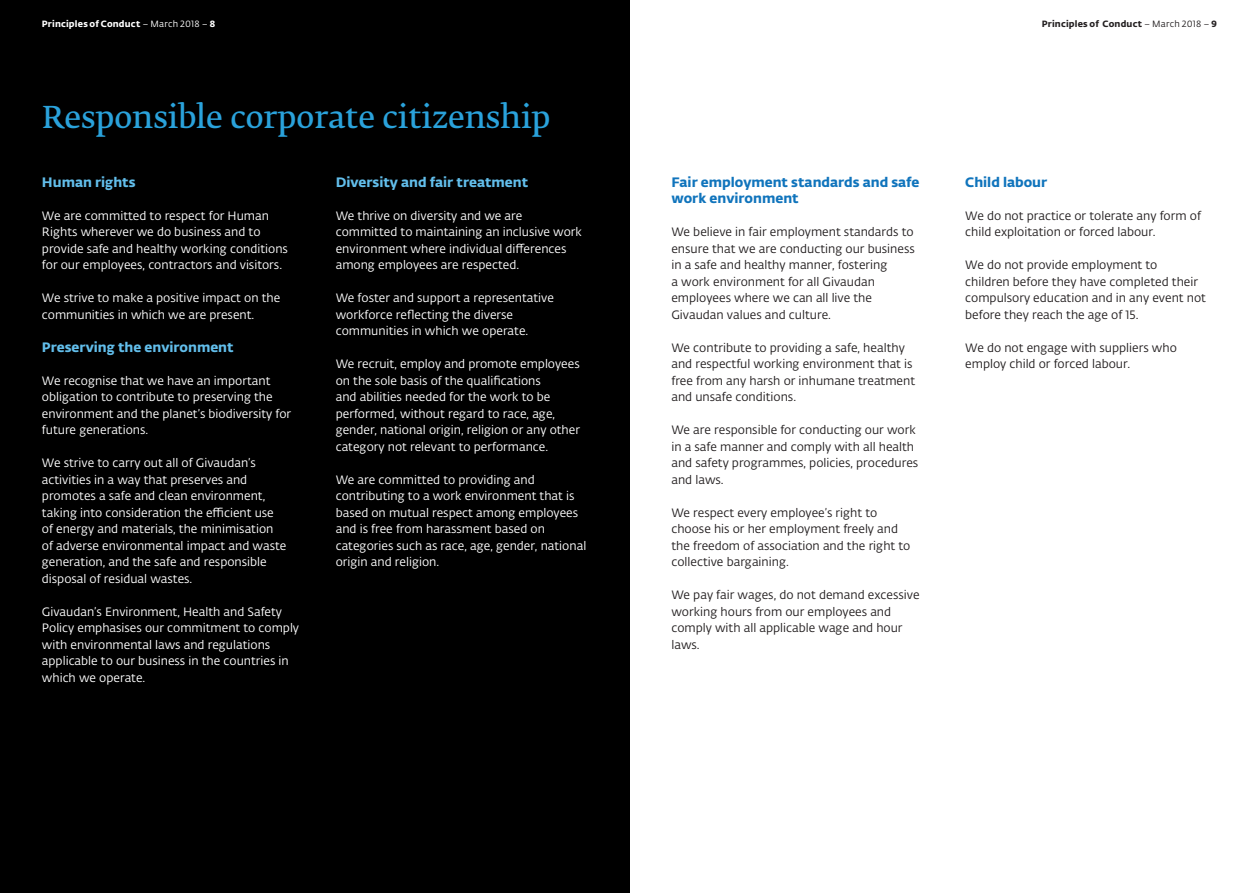
<style>
.page{position:relative;width:1259px;height:893px;background:#fff}
.page>*{position:absolute;margin:0;border:0;box-sizing:border-box;transform-origin:0 0}
.H1_green{font:30px "Fedra Serif B Pro Demi";color:#2aa2db}
.H3_green{font:13.5px "Fedra Sans Alt Pro Bold LF";color:#62beeb}
.H3_green-2{font:13.5px/16.5px "Fedra Sans Alt Pro Bold LF";color:#1074bc}
.Paragraph_black_on_w{font:13.5px "Fedra Sans Alt Pro Bold LF";color:#1074bc}
.Paragraph_black_on_w-2{font:12px/16.5px "Fedra Sans Alt Pro Book LF";color:#231f20}
.Paragraph_white_on_b{font:12px/16.5px "Fedra Sans Alt Pro Book LF";color:#fff}
.H3_green-3{font:12px/16.5px "Fedra Sans Alt Pro Book LF";color:#fff}
.t1{font:9px "Fedra Sans Alt Pro Bold LF";letter-spacing:.02em;color:#fff}
.t2{font:9px "Fedra Sans Alt Pro Bold LF";letter-spacing:.02em;color:#231f20}
.s1{font-family:"Fedra Sans Alt Pro Book LF"}
</style>
<div class="page">
<div style="left:0;top:0;width:629px;height:893px;background:#000"></div>
<p class="t1" style="left:42px;top:17px;width:175px">Principles of Conduct <span class="s1">– March 2018 –</span> 8</p>
<p class="t2" style="left:1042px;top:17px;width:177px">Principles of Conduct <span class="s1">– March 2018 –</span> 9</p>
<p class="H1_green" style="left:42px;top:100px;width:510px">Responsible corporate citizenship</p>
<p class="H3_green" style="left:42px;top:171px;width:95px">Human rights</p>
<p class="H3_green-3" style="left:42px;top:207px;width:247px">We are committed to respect for Human Rights wherever we do business and to provide safe and healthy working conditions for our employees, contractors and visitors.</p>
<p class="H3_green-3" style="left:42px;top:289px;width:240px">We strive to make a positive impact on the communities in which we are present.</p>
<p class="H3_green" style="left:42px;top:336px;width:193px">Preserving the environment</p>
<p class="H3_green-3" style="left:42px;top:372px;width:251px">We recognise that we have an important obligation to contribute to preserving the environment and the planet’s biodiversity for future generations.</p>
<p class="H3_green-3" style="left:42px;top:454px;width:246px">We strive to carry out all of Givaudan’s activities in a way that preserves and promotes a safe and clean environment, taking into consideration the efficient use of energy and materials, the minimisation of adverse environmental impact and waste generation, and the safe and responsible disposal of residual wastes.</p>
<p class="Paragraph_white_on_b" style="left:42px;top:603px;width:259px">Givaudan’s Environment, Health and Safety Policy emphasises our commitment to comply with environmental laws and regulations applicable to our business in the countries in which we operate.</p>
<p class="H3_green" style="left:336px;top:171px;width:194px">Diversity and fair treatment</p>
<p class="Paragraph_white_on_b" style="left:336px;top:207px;width:248px">We thrive on diversity and we are committed to maintaining an inclusive work environment where individual differences among employees are respected.</p>
<p class="Paragraph_white_on_b" style="left:336px;top:289px;width:220px">We foster and support a representative workforce reflecting the diverse communities in which we operate.</p>
<p class="Paragraph_white_on_b" style="left:336px;top:355px;width:246px">We recruit, employ and promote employees on the sole basis of the qualifications<br>and abilities needed for the work to be performed, without regard to race, age, gender, national origin, religion or any other category not relevant to performance.</p>
<p class="Paragraph_white_on_b" style="left:336px;top:471px;width:252px">We are committed to providing and contributing to a work environment that is based on mutual respect among employees and is free from harassment based on categories such as race, age, gender, national origin and religion.</p>
<p class="H3_green-2" style="left:671px;top:173px;width:250px">Fair employment standards and safe work environment</p>
<p class="Paragraph_black_on_w-2" style="left:671px;top:223px;width:245px">We believe in fair employment standards to ensure that we are conducting our business in a safe and healthy manner, fostering<br>a work environment for all Givaudan employees where we can all live the Givaudan values and culture.</p>
<p class="Paragraph_black_on_w-2" style="left:671px;top:339px;width:245px">We contribute to providing a safe, healthy and respectful working environment that is free from any harsh or inhumane treatment and unsafe conditions.</p>
<p class="Paragraph_black_on_w-2" style="left:671px;top:421px;width:248px">We are responsible for conducting our work in a safe manner and comply with all health and safety programmes, policies, procedures and laws.</p>
<p class="Paragraph_black_on_w-2" style="left:671px;top:504px;width:240px">We respect every employee’s right to choose his or her employment freely and the freedom of association and the right to collective bargaining.</p>
<p class="Paragraph_black_on_w-2" style="left:671px;top:586px;width:250px">We pay fair wages, do not demand excessive working hours from our employees and comply with all applicable wage and hour laws.</p>
<p class="Paragraph_black_on_w" style="left:965px;top:171px;width:84px">Child labour</p>
<p class="Paragraph_black_on_w-2" style="left:965px;top:207px;width:237px">We do not practice or tolerate any form of child exploitation or forced labour.</p>
<p class="Paragraph_black_on_w-2" style="left:965px;top:256px;width:242px">We do not provide employment to<br>children before they have completed their compulsory education and in any event not before they reach the age of 15.</p>
<p class="Paragraph_black_on_w-2" style="left:965px;top:339px;width:213px">We do not engage with suppliers who employ child or forced labour.</p>
</div>
